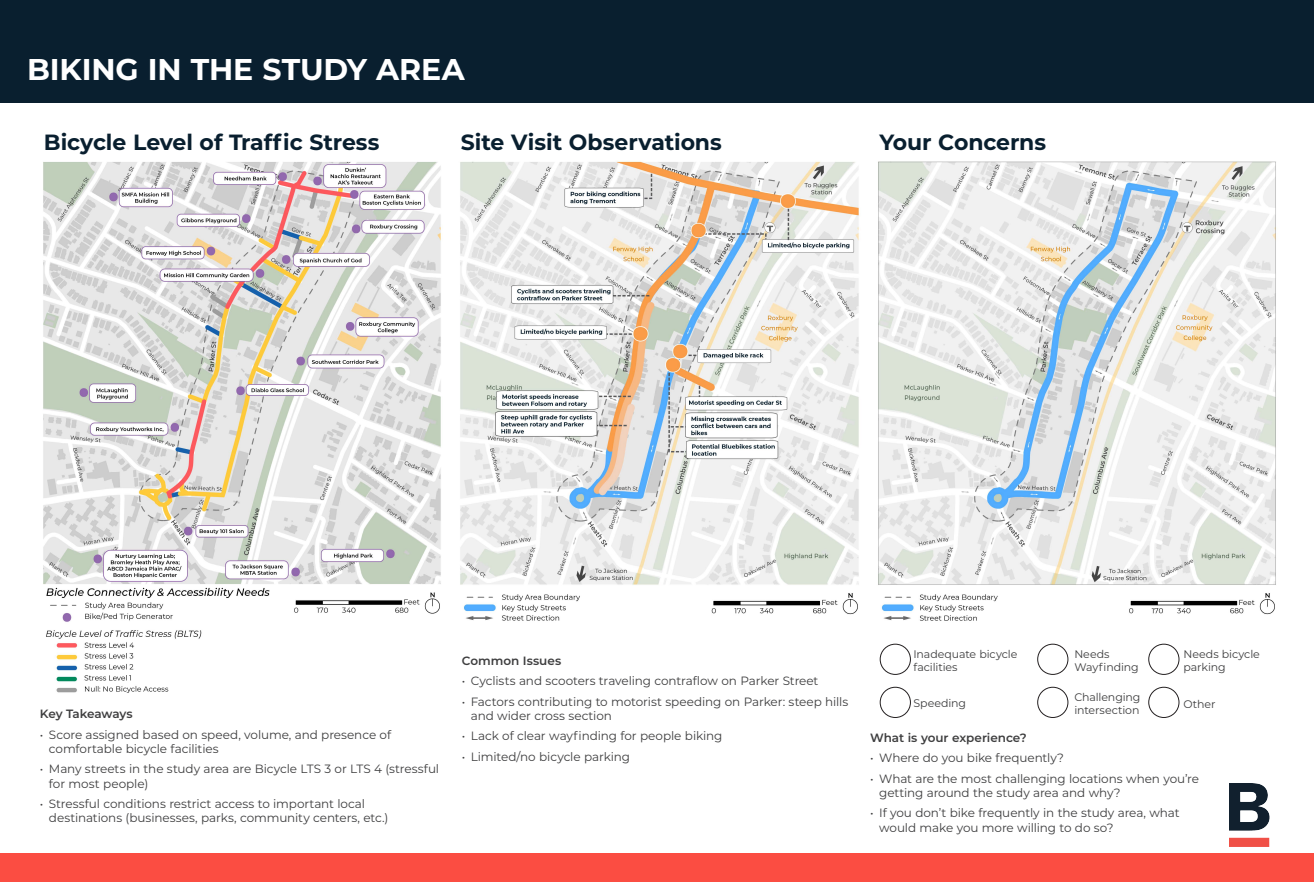
<style>
.page{position:relative;width:1314px;height:882px;background:#fff}
.page>*{position:absolute;margin:0;border:0;box-sizing:border-box;transform-origin:0 0}
.t1{font:700 30px "Montserrat";letter-spacing:-.005em;color:#fff}
.dk_blue_caption{font:700 22px "Montserrat";letter-spacing:-.005em;color:#091f2f}
.t2{font:12px/14.4px "Montserrat";letter-spacing:-.01em;color:#3e3e3f}
.t3{font:600 12px "Montserrat";color:#3e3e3f}
.t4{font:11px/13.2px "Montserrat";letter-spacing:-.005em;color:#3e3e3f}
</style>
<div class="page">
<div style="left:0;top:0;width:1314px;height:103px;background:#091f2f"></div>
<div style="left:0;top:854px;width:1314px;height:28px;background:#fb4d42"></div>
<img style="left:1229px;top:784px;width:41px;height:62px">
<img style="left:878px;top:161px;width:398px;height:460px">
<img style="left:43px;top:162px;width:398px;height:531px">
<img style="left:460px;top:161px;width:399px;height:460px">
<div style="left:880px;top:644px;width:31px;height:31px;border:1px solid #231f20;border-radius:50%"></div>
<div style="left:880px;top:687px;width:31px;height:31px;border:1px solid #231f20;border-radius:50%"></div>
<div style="left:1037px;top:644px;width:31px;height:31px;border:1px solid #231f20;border-radius:50%"></div>
<div style="left:1037px;top:687px;width:31px;height:31px;border:1px solid #231f20;border-radius:50%"></div>
<div style="left:1148px;top:644px;width:32px;height:31px;border:1px solid #231f20;border-radius:50%"></div>
<div style="left:1148px;top:687px;width:32px;height:31px;border:1px solid #231f20;border-radius:50%"></div>
<p class="t1" style="left:27px;top:47px;width:439px">BIKING IN THE STUDY AREA</p>
<p class="dk_blue_caption" style="left:44px;top:126px;width:337px">Bicycle Level of Traffic Stress</p>
<p class="dk_blue_caption" style="left:461px;top:126px;width:263px">Site Visit Observations</p>
<p class="dk_blue_caption" style="left:879px;top:126px;width:168px">Your Concerns</p>
<p class="t3" style="left:40px;top:706px;width:94px">Key Takeaways</p>
<p class="t2" style="left:49px;top:727px;width:344px;text-indent:-9px">• Score assigned based on speed, volume, and presence of comfortable bicycle facilities</p>
<p class="t2" style="left:49px;top:761px;width:392px;text-indent:-9px">• Many streets in the study area are Bicycle LTS 3 or LTS 4 (stressful for most people)</p>
<p class="t2" style="left:49px;top:796px;width:341px;text-indent:-9px">• Stressful conditions restrict access to important local destinations (businesses, parks, community centers, etc.)</p>
<p class="t3" style="left:462px;top:652px;width:101px">Common Issues</p>
<p class="t2" style="left:462px;top:674px;width:358px">• Cyclists and scooters traveling contraflow on Parker Street</p>
<p class="t2" style="left:471px;top:694px;width:379px;text-indent:-9px">• Factors contributing to motorist speeding on Parker: steep hills and wider cross section</p>
<p class="t2" style="left:462px;top:729px;width:262px">• Lack of clear wayfinding for people biking</p>
<p class="t2" style="left:462px;top:749px;width:170px">• Limited/no bicycle parking</p>
<p class="t4" style="left:914px;top:647px;width:105px">Inadequate bicycle facilities</p>
<p class="t4" style="left:1074px;top:647px;width:66px">Needs<br>Wayfinding</p>
<p class="t4" style="left:1184px;top:647px;width:78px">Needs bicycle parking</p>
<p class="t4" style="left:914px;top:696px;width:54px">Speeding</p>
<p class="t4" style="left:1074px;top:690px;width:68px">Challenging intersection</p>
<p class="t4" style="left:1184px;top:697px;width:34px">Other</p>
<p class="t3" style="left:870px;top:729px;width:158px">What is your experience?</p>
<p class="t2" style="left:870px;top:750px;width:195px">• Where do you bike frequently?</p>
<p class="t2" style="left:879px;top:771px;width:321px;text-indent:-9px">• What are the most challenging locations when you’re getting around the study area and why?</p>
<p class="t2" style="left:879px;top:805px;width:302px;text-indent:-9px">• If you don’t bike frequently in the study area, what would make you more willing to do so?</p>
</div>
